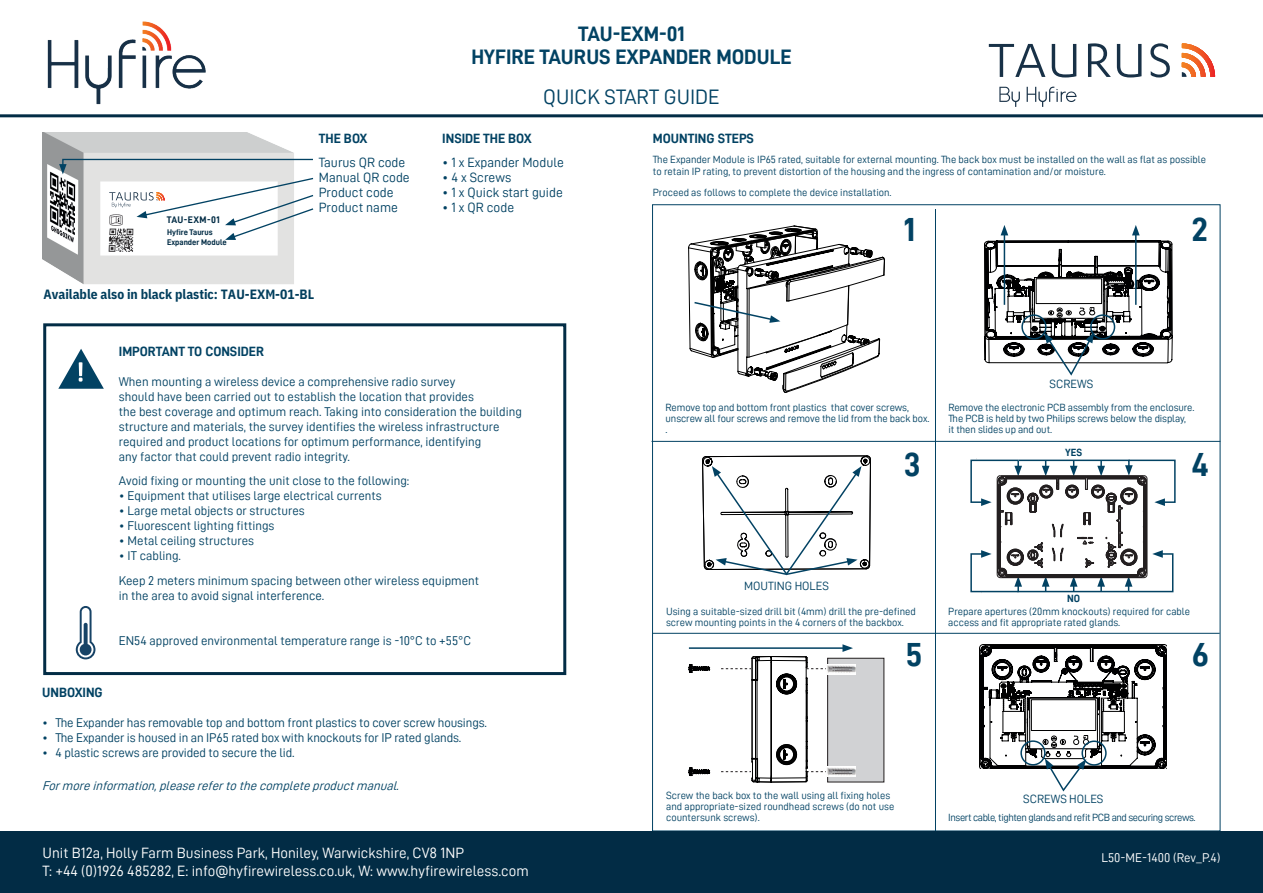
<style>
.page{position:relative;width:1263px;height:893px;background:#fff}
.page>*{position:absolute;margin:0;border:0;box-sizing:border-box;transform-origin:0 0}
.t1{font:33.6px "D DIN Bold";color:#024263}
.t2{font:21px/22.5px "D DIN Bold";color:#024263;text-align:center}
.t3{font:21px "D DIN";color:#024263}
.t4{font:15px/18px "D DIN";color:#fff}
.t5{font:13.5px/15px "D DIN";color:#024263}
.t6{font:13.5px "D DIN Bold";color:#024263}
.t7{font:700 13.5px "IBM Plex Sans Cond";color:#023e5d}
.t8{font:12.75px/15px "D DIN";color:#024263}
.t9{font:italic 12.75px "D DIN";color:#024263}
.t10{font:12.75px "D DIN";color:#fff}
.t11{font:12px "D DIN";color:#024263}
.t12{font:10.5px/11.1px "D DIN";color:#024263}
.t13{font:10.5px "D DIN";letter-spacing:-.04em;color:#024263}
.t14{font:10.5px "D DIN Bold";color:#024263}
.t15{font:9.6px "D DIN Bold";letter-spacing:.035em;color:#022c45}
.t16{font:8.25px/9.6px "D DIN Bold";color:#022c45}
</style>
<div class="page">
<svg style="left:76px;top:606px;width:19px;height:53px"></svg>
<svg style="left:58px;top:349px;width:46px;height:40px"></svg>
<hr style="left:935px;top:209px;width:1px;height:651px;background:#024263">
<hr style="left:651px;top:441px;width:569px;height:1px;background:#024263">
<hr style="left:652px;top:633px;width:568px;height:1px;background:#024263">
<svg style="left:984px;top:241px;width:188px;height:135px"></svg>
<svg style="left:702px;top:455px;width:169px;height:121px"></svg>
<div style="left:1090px;top:314px;width:25px;height:26px;border:2px solid #024263;border-radius:50%"></div>
<hr style="left:1135px;top:233px;width:1px;height:72px;background:#024263">
<svg style="left:1132px;top:225px;width:8px;height:10px"></svg>
<hr style="left:1004px;top:233px;width:1px;height:72px;background:#024263">
<svg style="left:1000px;top:225px;width:8px;height:10px"></svg>
<svg style="left:979px;top:644px;width:188px;height:148px"></svg>
<svg style="left:970px;top:458px;width:206px;height:135px"></svg>
<div style="left:828px;top:658px;width:56px;height:124px;background:#d1d2d4"></div>
<svg style="left:689px;top:664px;width:21px;height:112px"></svg>
<img style="left:828px;top:664px;width:27px;height:10px">
<svg style="left:721px;top:656px;width:107px;height:126px"></svg>
<hr style="left:689px;top:647px;width:156px;height:2px;background:#024263">
<svg style="left:842px;top:644px;width:11px;height:8px"></svg>
<img style="left:827px;top:766px;width:28px;height:10px">
<svg style="left:688px;top:226px;width:197px;height:167px"></svg>
<img style="left:43px;top:132px;width:251px;height:152px">
<hr style="left:0;top:114px;width:1263px;height:3px;background:#022c45">
<div style="left:43px;top:323px;width:523px;height:352px;border:3px solid #022c45"></div>
<div style="left:0;top:831px;width:1263px;height:62px;background:#022c45"></div>
<img style="left:39px;top:21px;width:173px;height:94px">
<svg style="left:989px;top:44px;width:56px;height:33px"></svg>
<svg style="left:1052px;top:44px;width:24px;height:33px"></svg>
<svg style="left:1088px;top:43px;width:23px;height:34px"></svg>
<svg style="left:1117px;top:44px;width:24px;height:33px"></svg>
<svg style="left:1150px;top:43px;width:20px;height:34px"></svg>
<svg style="left:1182px;top:43px;width:33px;height:34px"></svg>
<svg style="left:1027px;top:86px;width:49px;height:21px"></svg>
<svg style="left:999px;top:87px;width:21px;height:20px"></svg>
<div style="left:101px;top:186px;width:167px;height:69px;background:#fff"></div>
<img style="left:108px;top:240px;width:26px;height:12px">
<svg style="left:59px;top:158px;width:255px;height:82px"></svg>
<p class="t15" style="left:167px;top:214px;width:55px">TAU-EXM-01</p>
<p class="t16" style="left:167px;top:227px;width:61px">Hyfire Taurus<br>Expander Module</p>
<p class="t6" style="left:319px;top:131px;width:50px">THE BOX</p>
<p class="t5" style="left:319px;top:155px;width:92px">Taurus QR code<br>Manual QR code<br>Product code<br>Product name</p>
<p class="t7" style="left:44px;top:283px;width:272px">Available also in black plastic: TAU-EXM-01-BL</p>
<h2 class="t2" style="left:471px;top:23px;width:322px">TAU-EXM-01<br>HYFIRE TAURUS EXPANDER MODULE</h2>
<h2 class="t3" style="left:543px;top:86px;width:178px">QUICK START GUIDE</h2>
<p class="t6" style="left:442px;top:131px;width:91px">INSIDE THE BOX</p>
<p class="t5" style="left:442px;top:155px;width:123px">• 1 x Expander Module</p>
<p class="t5" style="left:442px;top:170px;width:70px">• 4 x Screws</p>
<p class="t5" style="left:442px;top:185px;width:122px">• 1 x Quick start guide</p>
<p class="t5" style="left:442px;top:200px;width:73px">• 1 x QR code</p>
<p class="t6" style="left:653px;top:131px;width:103px">MOUNTING STEPS</p>
<p class="t12" style="left:653px;top:153px;width:555px;line-height:12px">The Expander Module is IP65 rated, suitable for external mounting. The back box must be installed on the wall as flat as possible to retain IP rating, to prevent distortion of the housing and the ingress of contamination and/or moisture.</p>
<p class="t12" style="left:653px;top:187px;width:240px">Proceed as follows to complete the device installation.</p>
<h1 class="t1" style="left:904px;top:211px;width:13px">1</h1>
<h1 class="t1" style="left:1192px;top:211px;width:18px">2</h1>
<p class="t6" style="left:119px;top:344px;width:147px">IMPORTANT TO CONSIDER</p>
<p class="t8" style="left:119px;top:374px;width:405px">When mounting a wireless device a comprehensive radio survey<br>should have been carried out to establish the location that provides<br>the best coverage and optimum reach. Taking into consideration the building structure and materials, the survey identifies the wireless infrastructure required and product locations for optimum performance, identifying<br>any factor that could prevent radio integrity.</p>
<p class="t8" style="left:119px;top:473px;width:292px">Avoid fixing or mounting the unit close to the following:</p>
<p class="t8" style="left:119px;top:488px;width:264px">• Equipment that utilises large electrical currents</p>
<p class="t8" style="left:119px;top:502px;width:187px">• Large metal objects or structures</p>
<p class="t8" style="left:119px;top:517px;width:157px">• Fluorescent lighting fittings</p>
<p class="t8" style="left:119px;top:532px;width:137px">• Metal ceiling structures</p>
<p class="t8" style="left:119px;top:542px;width:362px;line-height:25.5px">• IT cabling.<br>Keep 2 meters minimum spacing between other wireless equipment</p>
<p class="t8" style="left:119px;top:588px;width:207px">in the area to avoid signal interference.</p>
<p class="t8" style="left:119px;top:633px;width:354px">EN54 approved environmental temperature range is -10°C to +55°C</p>
<p class="t6" style="left:42px;top:685px;width:62px">UNBOXING</p>
<p class="t8" style="left:42px;top:715px;width:446px">• The Expander has removable top and bottom front plastics to cover screw housings.</p>
<p class="t8" style="left:42px;top:730px;width:421px">• The Expander is housed in an IP65 rated box with knockouts for IP rated glands.</p>
<p class="t8" style="left:42px;top:745px;width:254px">• 4 plastic screws are provided to secure the lid.</p>
<p class="t9" style="left:42px;top:779px;width:362px">Formoreinformation,pleaserefertothecompleteproductmanual.</p>
<p class="t12" style="left:665px;top:401px;width:265px">Remove top and bottom front plastics that cover screws, unscrew all four screws and remove the lid from the back box. .</p>
<h1 class="t1" style="left:904px;top:446px;width:18px">3</h1>
<p class="t11" style="left:1049px;top:378px;width:45px">SCREWS</p>
<p class="t12" style="left:948px;top:401px;width:248px">Remove the electronic PCB assembly from the enclosure.<br>The PCB is held by two Philips screws below the display,<br>it then slides up and out.</p>
<p class="t14" style="left:1065px;top:447px;width:19px">YES</p>
<h1 class="t1" style="left:1192px;top:446px;width:19px">4</h1>
<p class="t11" style="left:744px;top:579px;width:86px">MOUTING HOLES</p>
<p class="t12" style="left:666px;top:605px;width:251px">Using a suitable-sized drill bit (4mm) drill the pre-defined screw mounting points in the 4 corners of the backbox.</p>
<h1 class="t1" style="left:906px;top:635px;width:18px">5</h1>
<p class="t14" style="left:1067px;top:593px;width:14px">NO</p>
<p class="t12" style="left:948px;top:605px;width:243px">Prepare apertures (20mm knockouts) required for cable access and fit appropriate rated glands.</p>
<h1 class="t1" style="left:1192px;top:635px;width:19px">6</h1>
<p class="t12" style="left:666px;top:789px;width:230px">Screw the back box to the wall using all fixing holes and appropriate-sized roundhead screws (do not use countersunk screws).</p>
<p class="t11" style="left:1023px;top:792px;width:82px">SCREWS HOLES</p>
<p class="t13" style="left:948px;top:811px;width:249px">Insert cable, tighten glands and refit PCB and securing screws.</p>
<p class="t4" style="left:43px;top:843px;width:488px">Unit B12a, Holly Farm Business Park, Honiley, Warwickshire, CV8 1NP<br>T: +44 (0)1926 485282, E: info@hyfirewireless.co.uk, W: www.hyfirewireless.com</p>
<p class="t10" style="left:1101px;top:851px;width:121px">L50-ME-1400 (Rev_P.4)</p>
</div>
